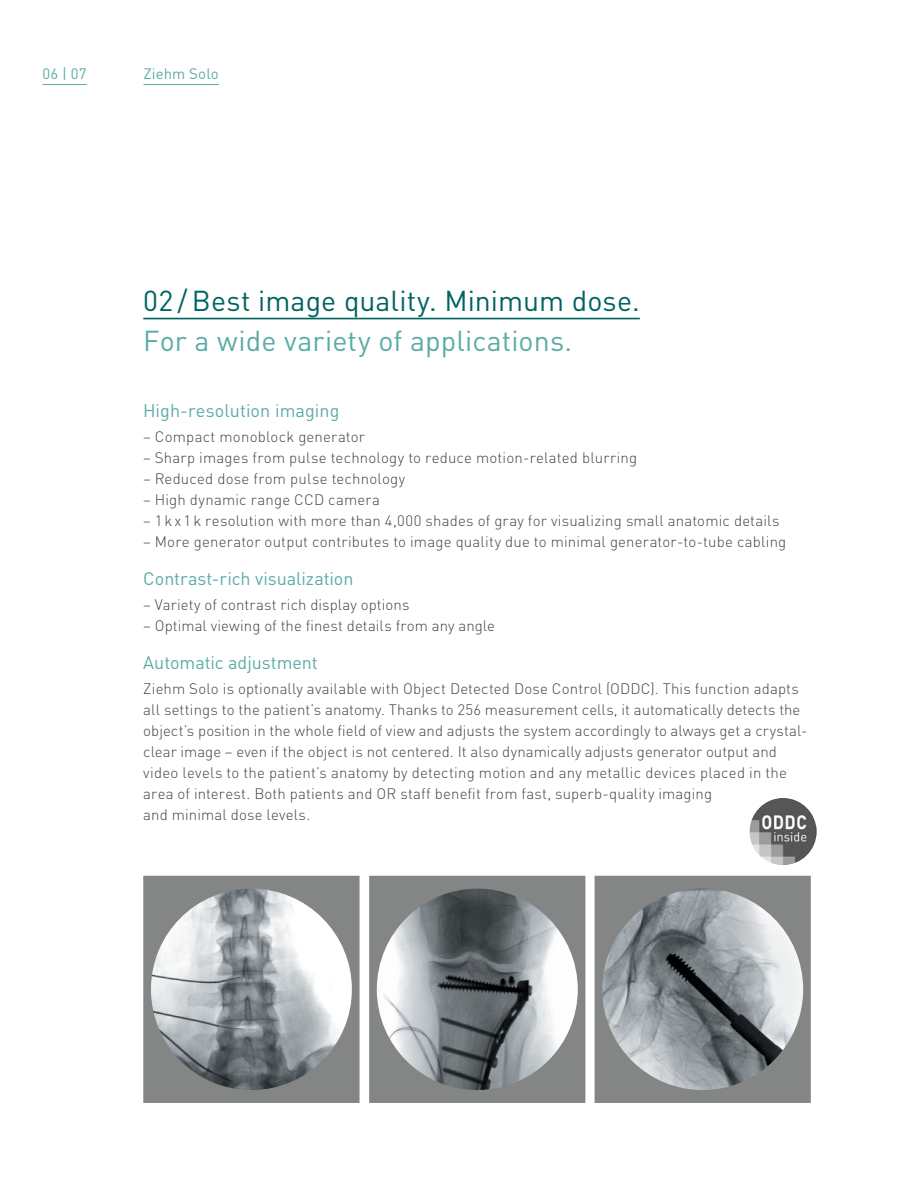
<style>
.page{position:relative;width:918px;height:1188px;background:#fff}
.page>*{position:absolute;margin:0;border:0;box-sizing:border-box;transform-origin:0 0}
.t1{font:28.5px "DIN";letter-spacing:.005em;color:#006461}
.t2{font:28.5px "DIN";letter-spacing:.005em;color:#5baca5}
.t3{font:18px "DIN";color:#5baca5}
.t4{font:300 15px/21px "DIN";letter-spacing:.01em;color:#3f4548}
.t5{font:15px "DIN";letter-spacing:.005em;color:#5baca5}
</style>
<div class="page">
<hr style="left:143px;top:84px;width:76px;height:1px;background:#5baca5">
<hr style="left:43px;top:84px;width:44px;height:1px;background:#5baca5">
<hr style="left:143px;top:318px;width:497px;height:1px;background:#006461">
<svg style="left:143px;top:876px;width:217px;height:227px;background:#a1a5a7"></svg>
<svg style="left:369px;top:876px;width:216px;height:227px;background:#8c9092"></svg>
<svg style="left:595px;top:876px;width:216px;height:227px;background:#8d9295"></svg>
<img style="left:749px;top:798px;width:68px;height:67px;border-radius:34px">
<p class="t5" style="left:43px;top:64px;width:46px">06 | 07</p>
<p class="t5" style="left:143px;top:64px;width:77px">Ziehm Solo</p>
<h1 class="t1" style="left:143px;top:283px;width:498px">02 / Best image quality. Minimum dose.</h1>
<h1 class="t2" style="left:143px;top:323px;width:431px">For a wide variety of applications.</h1>
<p class="t3" style="left:143px;top:399px;width:198px">High-resolution imaging</p>
<p class="t4" style="left:143px;top:426px;width:223px">– Compact monoblock generator</p>
<p class="t4" style="left:143px;top:447px;width:495px">– Sharp images from pulse technology to reduce motion-related blurring</p>
<p class="t4" style="left:143px;top:468px;width:263px">– Reduced dose from pulse technology</p>
<p class="t4" style="left:143px;top:489px;width:238px">– High dynamic range CCD camera</p>
<p class="t4" style="left:143px;top:510px;width:638px">– 1 k x 1 k resolution with more than 4,000 shades of gray for visualizing small anatomic details</p>
<p class="t4" style="left:143px;top:531px;width:645px">– More generator output contributes to image quality due to minimal generator-to-tube cabling</p>
<p class="t3" style="left:143px;top:567px;width:212px">Contrast-rich visualization</p>
<p class="t4" style="left:143px;top:594px;width:268px">– Variety of contrast rich display options</p>
<p class="t4" style="left:143px;top:615px;width:353px">– Optimal viewing of the finest details from any angle</p>
<p class="t3" style="left:143px;top:651px;width:176px">Automatic adjustment</p>
<p class="t4" style="left:143px;top:678px;width:666px">Ziehm Solo is optionally available with Object Detected Dose Control (ODDC). This function adapts all settings to the patient’s anatomy. Thanks to 256 measurement cells, it automatically detects the object’s position in the whole field of view and adjusts the system accordingly to always get a crystal&shy;clear image – even if the object is not centered. It also dynamically adjusts generator output and video levels to the patient’s anatomy by detecting motion and any metallic devices placed in the area of interest. Both patients and OR staff benefit from fast, superb-quality imaging<br>and minimal dose levels.</p>
</div>
